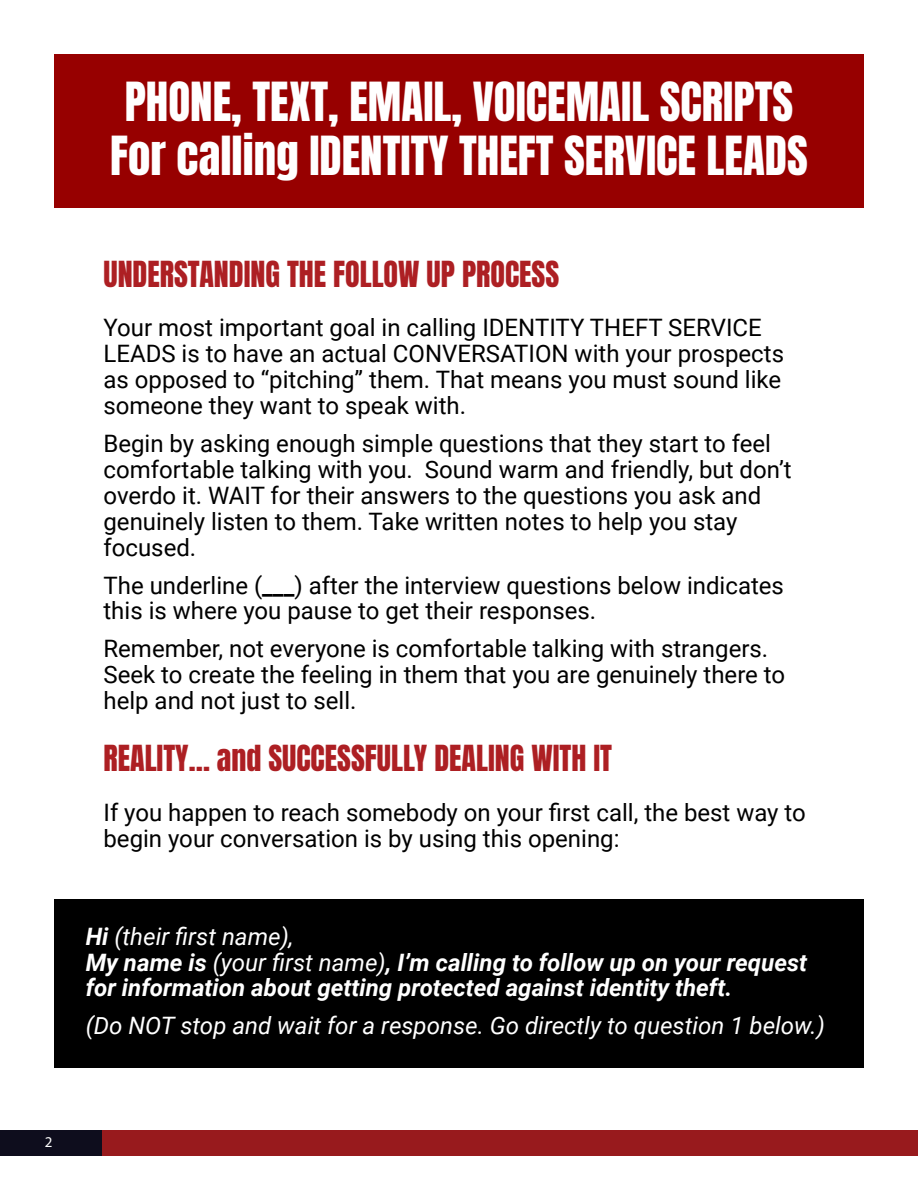
<style>
.page{position:relative;width:918px;height:1188px;background:#fff}
.page>*{position:absolute;margin:0;border:0;box-sizing:border-box;transform-origin:0 0}
.t1{font:45px/54px "Anton";color:#fff;text-align:center}
.t2{font:30px "Anton";color:#ad1f23}
.t3{font:24px/26px "Roboto";color:#000}
.t4{font:italic 700 24px/26px "Roboto";color:#fff}
.t5{font:italic 24px "Roboto";color:#fff}
.t6{font:15px "Myriad Pro";color:#fff}
.s1{font-weight:700}
.s2{font-weight:400}
</style>
<div class="page">
<div style="left:0;top:1130px;width:103px;height:25px;background:#0e0d1d"></div>
<div style="left:103px;top:1130px;width:815px;height:25px;background:#981a1d"></div>
<div style="left:54px;top:54px;width:810px;height:153px;background:#970000"></div>
<div style="left:54px;top:899px;width:810px;height:169px;background:#000"></div>
<h1 class="t1" style="left:110px;top:75px;width:699px">PHONE, TEXT, EMAIL, VOICEMAIL SCRIPTS<br>For calling IDENTITY THEFT SERVICE LEADS</h1>
<p class="t2" style="left:103px;top:251px;width:457px">UNDERSTANDING THE FOLLOW UP PROCESS</p>
<p class="t3" style="left:103px;top:317px;width:682px">Your most important goal in calling IDENTITY THEFT SERVICE LEADS is to have an actual CONVERSATION with your prospects as opposed to “pitching” them. That means you must sound like someone they want to speak with.</p>
<p class="t3" style="left:103px;top:433px;width:690px">Begin by asking enough simple questions that they start to feel comfortable talking with you. Sound warm and friendly, but don’t overdo it. WAIT for their answers to the questions you ask and genuinely listen to them. Take written notes to help you stay focused.</p>
<p class="t3" style="left:103px;top:575px;width:682px">The underline (<span class="s1">___</span>) after the interview questions below indicates this is where you pause to get their responses.</p>
<p class="t3" style="left:103px;top:638px;width:683px">Remember, not everyone is comfortable talking with strangers.<br>Seek to create the feeling in them that you are genuinely there to help and not just to sell.</p>
<p class="t2" style="left:103px;top:736px;width:510px">REALITY… and SUCCESSFULLY DEALING WITH IT</p>
<p class="t3" style="left:103px;top:802px;width:704px">If you happen to reach somebody on your first call, the best way to begin your conversation is by using this opening:</p>
<p class="t4" style="left:86px;top:926px;width:723px">Hi <span class="s2">(their first name),<br></span>My name is <span class="s2">(your first name)</span>, I’m calling to follow up on your request for information about getting protected against identity theft.</p>
<p class="t5" style="left:86px;top:1016px;width:741px">(Do NOT stop and wait for a response. Go directly to question 1 below.)</p>
<p class="t6" style="left:45px;top:1136px;width:9px">2</p>
</div>
